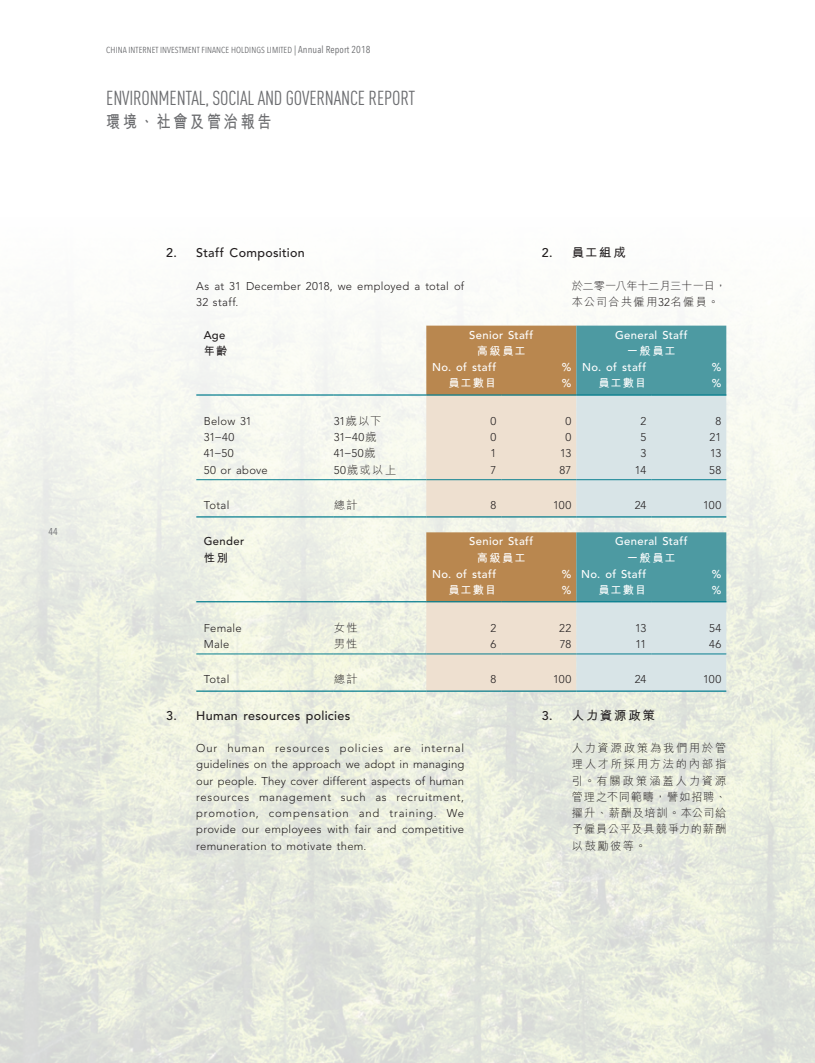
<style>
.page{position:relative;width:815px;height:1063px;background:#fff}
.page>*{position:absolute;margin:0;border:0;box-sizing:border-box;transform-origin:0 0}
.t1{font:20px "DIN Cond";letter-spacing:-.01em;color:#6c6d70}
.t2{font:700 17.5px "M Hei HK";letter-spacing:.2em;color:#6c6d70;scale:.8 1}
._05_____H3{font:500 12.5px "Avenir LT Std";letter-spacing:.025em;color:#231f20}
._05_____H3-2{font:700 12.5px "M Hei HK";letter-spacing:.135em;color:#231f20}
._14________P6{font:300 11.25px/16.2px "Avenir LT Std";letter-spacing:.025em;color:#231f20}
._14________P6-2{font:300 11.25px/16.2px "M Hei HK";letter-spacing:.075em;color:#231f20;text-align:justify}
._14________P6-3{font:500 11.25px "Avenir LT Std";letter-spacing:.03em;color:#fff}
._14________P6-4{font:700 11.25px "M Hei HK";letter-spacing:.09em;color:#fff}
._14________P6-5{font:300 11.25px/16.2px "M Hei HK";color:#231f20}
._14________P6-6{font:500 11.25px "Avenir LT Std";letter-spacing:.035em;color:#231f20}
._14________P6-7{font:700 11.25px "M Hei HK";color:#231f20}
.t3{font:10px "Avenir Next Condensed";color:#6c6d70}
.t4{font:8.75px "Avenir Next Condensed";letter-spacing:.01em;color:#6c6d70}
.s1{font-size:10px}
.s2{font-family:"Avenir LT Std";font-weight:500}
.s3{font-family:"Avenir LT Std"}
.s4{font-family:"M Hei HK"}
</style>
<div class="page">
<img style="left:0;top:325px;width:815px;height:738px">
<svg style="left:426px;top:326px;width:300px;height:190px;background:#c0c4b7"></svg>
<hr style="left:196px;top:394px;width:138px;height:2px;background:#087f90">
<hr style="left:334px;top:394px;width:92px;height:2px;background:#087f90">
<hr style="left:426px;top:394px;width:75px;height:2px;background:#087f90">
<hr style="left:501px;top:394px;width:75px;height:2px;background:#087f90">
<hr style="left:576px;top:394px;width:75px;height:2px;background:#087f90">
<hr style="left:651px;top:394px;width:75px;height:2px;background:#087f90">
<hr style="left:196px;top:479px;width:138px;height:1px;background:#087f90">
<hr style="left:334px;top:479px;width:92px;height:1px;background:#087f90">
<hr style="left:426px;top:479px;width:75px;height:1px;background:#087f90">
<hr style="left:501px;top:479px;width:75px;height:1px;background:#087f90">
<hr style="left:576px;top:479px;width:75px;height:1px;background:#087f90">
<hr style="left:651px;top:479px;width:75px;height:1px;background:#087f90">
<hr style="left:196px;top:516px;width:138px;height:2px;background:#087f90">
<hr style="left:334px;top:516px;width:92px;height:2px;background:#087f90">
<hr style="left:426px;top:516px;width:75px;height:2px;background:#087f90">
<hr style="left:501px;top:516px;width:75px;height:2px;background:#087f90">
<hr style="left:576px;top:516px;width:75px;height:2px;background:#087f90">
<hr style="left:651px;top:516px;width:75px;height:2px;background:#087f90">
<svg style="left:426px;top:532px;width:300px;height:159px;background:#b7bdaf"></svg>
<hr style="left:196px;top:601px;width:138px;height:1px;background:#087f90">
<hr style="left:334px;top:601px;width:92px;height:1px;background:#087f90">
<hr style="left:426px;top:601px;width:75px;height:1px;background:#087f90">
<hr style="left:501px;top:601px;width:75px;height:1px;background:#087f90">
<hr style="left:576px;top:601px;width:75px;height:1px;background:#087f90">
<hr style="left:651px;top:601px;width:75px;height:1px;background:#087f90">
<hr style="left:196px;top:654px;width:138px;height:1px;background:#087f90">
<hr style="left:334px;top:654px;width:92px;height:1px;background:#087f90">
<hr style="left:426px;top:654px;width:75px;height:1px;background:#087f90">
<hr style="left:501px;top:654px;width:75px;height:1px;background:#087f90">
<hr style="left:576px;top:654px;width:75px;height:1px;background:#087f90">
<hr style="left:651px;top:654px;width:75px;height:1px;background:#087f90">
<hr style="left:196px;top:691px;width:138px;height:1px;background:#087f90">
<hr style="left:334px;top:691px;width:92px;height:1px;background:#087f90">
<hr style="left:426px;top:691px;width:75px;height:1px;background:#087f90">
<hr style="left:501px;top:691px;width:75px;height:1px;background:#087f90">
<hr style="left:576px;top:691px;width:75px;height:1px;background:#087f90">
<hr style="left:651px;top:691px;width:75px;height:1px;background:#087f90">
<p class="t3" style="left:48px;top:523px;width:11px">44</p>
<p class="t4" style="left:106px;top:42px;width:266px">CHINA INTERNET INVESTMENT FINANCE HOLDINGS LIMITED <span class="s1">| Annual Report 2018</span></p>
<h1 class="t1" style="left:106px;top:86px;width:311px">ENVIRONMENTAL, SOCIAL AND GOVERNANCE REPORT</h1>
<h2 class="t2" style="left:106px;top:109px;width:208px">環境、社會及管治報告</h2>
<p class="_05_____H3-2" style="left:542px;top:244px;width:86px"><span class="s2">2.</span> 員工組成</p>
<p class="_14________P6-5" style="left:572px;top:277px;width:156px">於二零一八年十二月三十一日，本公司合共僱用<span class="s3">32</span>名僱員。</p>
<p class="_05_____H3" style="left:166px;top:246px;width:140px">2. Staff Composition</p>
<p class="_14________P6" style="left:196px;top:278px;width:269px">As at 31 December 2018, we employed a total of<br>32 staff.</p>
<p class="_14________P6-6" style="left:204px;top:328px;width:23px">Age</p>
<p class="_14________P6-3" style="left:469px;top:328px;width:66px">Senior Staff</p>
<p class="_14________P6-3" style="left:615px;top:328px;width:74px">General Staff</p>
<p class="_14________P6-7" style="left:204px;top:343px;width:25px">年齡</p>
<p class="_14________P6-4" style="left:477px;top:343px;width:50px">高級員工</p>
<p class="_14________P6-4" style="left:627px;top:343px;width:50px">一般員工</p>
<p class="_14________P6-3" style="left:432px;top:361px;width:66px">No. of staff</p>
<p class="_14________P6-3" style="left:562px;top:361px;width:11px">%</p>
<p class="_14________P6-3" style="left:582px;top:361px;width:66px">No. of staff</p>
<p class="_14________P6-3" style="left:712px;top:361px;width:11px">%</p>
<p class="_14________P6-4" style="left:448px;top:375px;width:49px">員工數目</p>
<p class="_14________P6-3" style="left:562px;top:377px;width:11px">%</p>
<p class="_14________P6-4" style="left:598px;top:375px;width:49px">員工數目</p>
<p class="_14________P6-3" style="left:712px;top:377px;width:11px">%</p>
<p class="_14________P6" style="left:204px;top:413px;width:49px">Below 31</p>
<p class="_14________P6-2" style="left:334px;top:412px;width:49px"><span class="s3">31</span>歲以下</p>
<p class="_14________P6" style="left:490px;top:413px;width:7px">0</p>
<p class="_14________P6" style="left:565px;top:413px;width:7px">0</p>
<p class="_14________P6" style="left:640px;top:413px;width:7px">2</p>
<p class="_14________P6" style="left:715px;top:413px;width:7px">8</p>
<p class="_14________P6" style="left:204px;top:429px;width:32px">31–40</p>
<p class="_14________P6" style="left:334px;top:429px;width:44px">31–40<span class="s4">歲</span></p>
<p class="_14________P6" style="left:490px;top:429px;width:7px">0</p>
<p class="_14________P6" style="left:565px;top:429px;width:7px">0</p>
<p class="_14________P6" style="left:640px;top:429px;width:7px">5</p>
<p class="_14________P6" style="left:710px;top:429px;width:13px">21</p>
<p class="_14________P6" style="left:204px;top:445px;width:31px">41–50</p>
<p class="_14________P6" style="left:334px;top:445px;width:43px">41–50<span class="s4">歲</span></p>
<p class="_14________P6" style="left:490px;top:445px;width:7px">1</p>
<p class="_14________P6" style="left:560px;top:445px;width:13px">13</p>
<p class="_14________P6" style="left:640px;top:445px;width:7px">3</p>
<p class="_14________P6" style="left:710px;top:445px;width:13px">13</p>
<p class="_14________P6" style="left:204px;top:462px;width:66px">50 or above</p>
<p class="_14________P6-2" style="left:334px;top:461px;width:64px"><span class="s3">50</span>歲或以上</p>
<p class="_14________P6" style="left:490px;top:462px;width:7px">7</p>
<p class="_14________P6" style="left:559px;top:462px;width:13px">87</p>
<p class="_14________P6" style="left:635px;top:462px;width:13px">14</p>
<p class="_14________P6" style="left:709px;top:462px;width:14px">58</p>
<p class="_14________P6" style="left:204px;top:497px;width:27px">Total</p>
<p class="_14________P6-2" style="left:334px;top:497px;width:26px">總計</p>
<p class="_14________P6" style="left:490px;top:497px;width:7px">8</p>
<p class="_14________P6" style="left:553px;top:497px;width:20px">100</p>
<p class="_14________P6" style="left:635px;top:497px;width:13px">24</p>
<p class="_14________P6" style="left:703px;top:497px;width:20px">100</p>
<p class="_14________P6-6" style="left:204px;top:535px;width:42px">Gender</p>
<p class="_14________P6-3" style="left:469px;top:535px;width:66px">Senior Staff</p>
<p class="_14________P6-3" style="left:615px;top:535px;width:74px">General Staff</p>
<p class="_14________P6-7" style="left:204px;top:549px;width:26px">性別</p>
<p class="_14________P6-4" style="left:477px;top:549px;width:50px">高級員工</p>
<p class="_14________P6-4" style="left:627px;top:549px;width:50px">一般員工</p>
<p class="_14________P6-3" style="left:432px;top:567px;width:66px">No. of staff</p>
<p class="_14________P6-3" style="left:562px;top:567px;width:11px">%</p>
<p class="_14________P6-3" style="left:581px;top:567px;width:67px">No. of Staff</p>
<p class="_14________P6-3" style="left:712px;top:567px;width:11px">%</p>
<p class="_14________P6-4" style="left:448px;top:582px;width:49px">員工數目</p>
<p class="_14________P6-3" style="left:562px;top:584px;width:11px">%</p>
<p class="_14________P6-4" style="left:598px;top:582px;width:49px">員工數目</p>
<p class="_14________P6-3" style="left:712px;top:584px;width:11px">%</p>
<p class="_14________P6" style="left:204px;top:620px;width:40px">Female</p>
<p class="_14________P6-2" style="left:334px;top:619px;width:25px">女性</p>
<p class="_14________P6" style="left:490px;top:620px;width:7px">2</p>
<p class="_14________P6" style="left:559px;top:620px;width:14px">22</p>
<p class="_14________P6" style="left:635px;top:620px;width:13px">13</p>
<p class="_14________P6" style="left:709px;top:620px;width:14px">54</p>
<p class="_14________P6" style="left:204px;top:636px;width:27px">Male</p>
<p class="_14________P6-2" style="left:334px;top:635px;width:25px">男性</p>
<p class="_14________P6" style="left:490px;top:636px;width:7px">6</p>
<p class="_14________P6" style="left:560px;top:636px;width:13px">78</p>
<p class="_14________P6" style="left:635px;top:636px;width:12px">11</p>
<p class="_14________P6" style="left:709px;top:636px;width:14px">46</p>
<p class="_14________P6" style="left:204px;top:671px;width:27px">Total</p>
<p class="_14________P6-2" style="left:334px;top:671px;width:26px">總計</p>
<p class="_14________P6" style="left:490px;top:671px;width:7px">8</p>
<p class="_14________P6" style="left:553px;top:671px;width:20px">100</p>
<p class="_14________P6" style="left:635px;top:671px;width:13px">24</p>
<p class="_14________P6" style="left:703px;top:671px;width:20px">100</p>
<p class="_05_____H3" style="left:166px;top:708px;width:186px">3. Human resources policies</p>
<p class="_14________P6" style="left:196px;top:740px;width:269px;text-align:justify">Our human resources policies are internal guidelines on the approach we adopt in managing our people. They cover different aspects of human resources management such as recruitment, promotion, compensation and training. We provide our employees with fair and competitive remuneration to motivate them.</p>
<p class="_05_____H3-2" style="left:542px;top:706px;width:115px"><span class="s2">3.</span> 人力資源政策</p>
<p class="_14________P6-2" style="left:572px;top:740px;width:156px">人力資源政策為我們用於管理人才所採用方法的內部指引。有關政策涵蓋人力資源管理之不同範疇，譬如招聘、擢升、薪酬及培訓。本公司給予僱員公平及具競爭力的薪酬以鼓勵彼等。</p>
</div>
